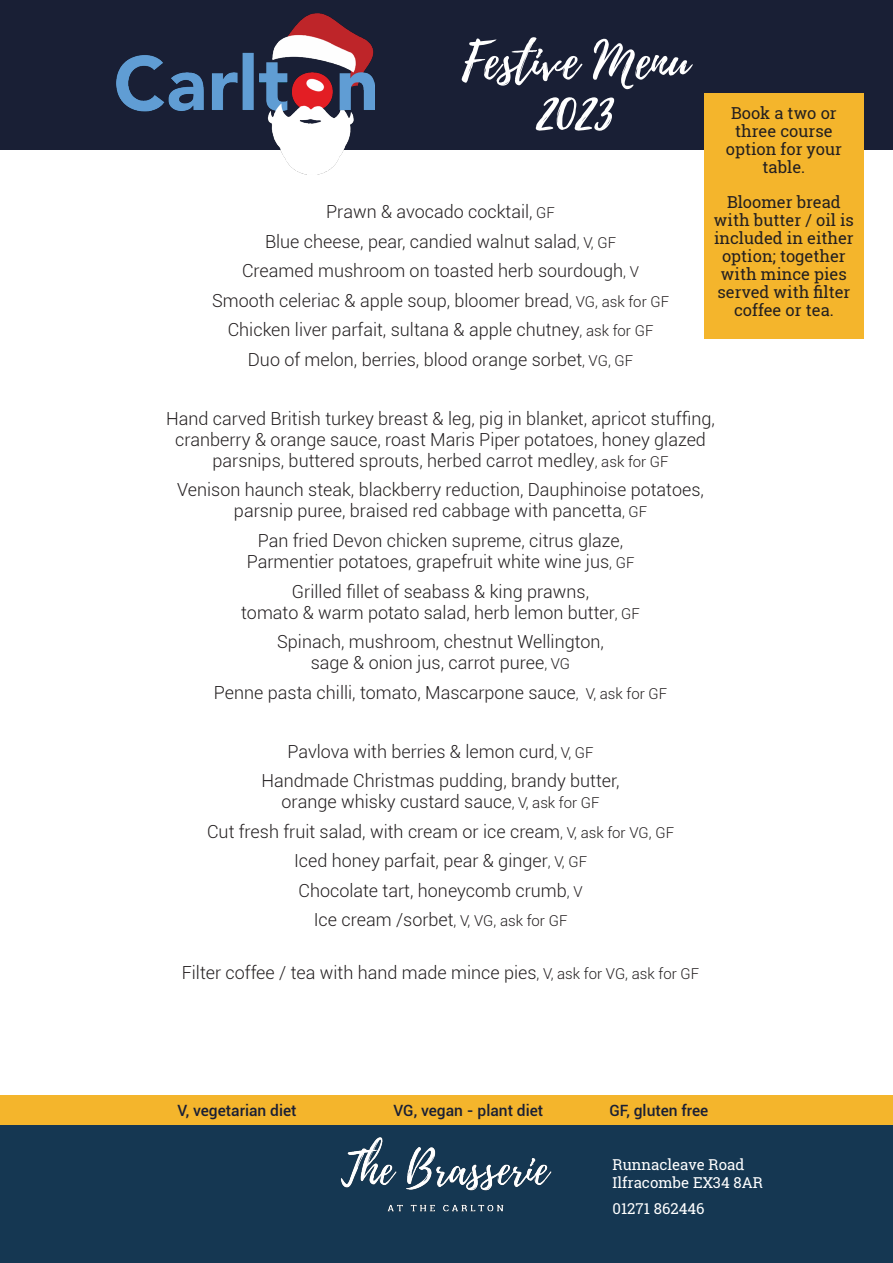
<style>
.page{position:relative;width:893px;height:1263px;background:#fff}
.page>*{position:absolute;margin:0;border:0;box-sizing:border-box;transform-origin:0 0}
.t1{font:51px/48px "Playlist Script";color:#fff;text-align:center}
.t2{font:300 18px/21px "Roboto";color:#231f20;text-align:center}
.t3{font:16.5px/18px "Roboto Slab";color:#231f20;text-align:center}
.t4{font:500 15.6px "Roboto";color:#191f35}
.t5{font:15px/18px "Roboto Slab";color:#fff}
.s1{font-size:15px}
</style>
<div class="page">
<div style="left:0;top:0;width:893px;height:150px;background:#191f35"></div>
<div style="left:0;top:1095px;width:893px;height:31px;background:#f4b52c"></div>
<div style="left:0;top:1125px;width:893px;height:138px;background:#153752"></div>
<img style="left:340px;top:1137px;width:212px;height:75px">
<img style="left:116px;top:14px;width:259px;height:161px">
<div style="left:704px;top:93px;width:160px;height:245px;background:#f4b52c"></div>
<p class="t1" style="left:462px;top:39px;width:229px">Festive Menu<br>2023</p>
<p class="t2" style="left:326px;top:201px;width:230px">Prawn &amp; avocado cocktail, <span class="s1">GF</span></p>
<p class="t2" style="left:265px;top:230px;width:352px">Blue cheese, pear, candied walnut salad<span class="s1">, V, GF</span></p>
<p class="t2" style="left:242px;top:260px;width:398px">Creamed mushroom on toasted herb sourdough<span class="s1">, V</span></p>
<p class="t2" style="left:212px;top:289px;width:458px">Smooth celeriac &amp; apple soup, bloomer bread<span class="s1">, VG, ask for GF</span></p>
<p class="t2" style="left:228px;top:319px;width:427px">Chicken liver parfait, sultana &amp; apple chutney<span class="s1">, ask for GF</span></p>
<p class="t2" style="left:248px;top:348px;width:387px">Duo of melon, berries, blood orange sorbet<span class="s1">, VG, GF</span></p>
<p class="t3" style="left:726px;top:104px;width:118px">Book a two or three course option for your table.</p>
<p class="t3" style="left:714px;top:193px;width:141px">Bloomer bread with butter / oil is included in either option; together with mince pies served with filter coffee or tea.</p>
<p class="t2" style="left:166px;top:407px;width:550px">Hand carved British turkey breast &amp; leg, pig in blanket, apricot stuffing, cranberry &amp; orange sauce, roast Maris Piper potatoes, honey glazed parsnips, buttered sprouts, herbed carrot medley<span class="s1">, ask for GF</span></p>
<p class="t2" style="left:177px;top:479px;width:528px">Venison haunch steak, blackberry reduction, Dauphinoise potatoes, parsnip puree, braised red cabbage with pancetta<span class="s1">, GF</span></p>
<p class="t2" style="left:247px;top:529px;width:389px">Pan fried Devon chicken supreme, citrus glaze,<br>Parmentier potatoes, grapefruit white wine jus<span class="s1">, GF</span></p>
<p class="t2" style="left:241px;top:580px;width:400px">Grilled fillet of seabass &amp; king prawns,<br>tomato &amp; warm potato salad, herb lemon butter<span class="s1">, GF</span></p>
<p class="t2" style="left:277px;top:630px;width:328px">Spinach, mushroom, chestnut Wellington, sage &amp; onion jus, carrot puree<span class="s1">, VG</span></p>
<p class="t2" style="left:214px;top:681px;width:455px">Penne pasta chilli, tomato, Mascarpone sauce<span class="s1">, V, ask for GF</span></p>
<p class="t2" style="left:287px;top:740px;width:308px">Pavlova with berries &amp; lemon curd<span class="s1">, V, GF</span></p>
<p class="t2" style="left:261px;top:769px;width:360px">Handmade Christmas pudding, brandy butter, orange whisky custard sauce<span class="s1">, V, ask for GF</span></p>
<p class="t2" style="left:207px;top:820px;width:468px">Cut fresh fruit salad, with cream or ice cream<span class="s1">, V, ask for VG, GF</span></p>
<p class="t2" style="left:294px;top:849px;width:294px">Iced honey parfait, pear &amp; ginger<span class="s1">, V, GF</span></p>
<p class="t2" style="left:298px;top:879px;width:286px">Chocolate tart, honeycomb crumb<span class="s1">, V</span></p>
<p class="t2" style="left:314px;top:908px;width:255px">Ice cream /sorbet<span class="s1">, V, VG, ask for GF</span></p>
<p class="t2" style="left:182px;top:962px;width:519px">Filter coffee / tea with hand made mince pies<span class="s1">, V, ask for VG, ask for GF</span></p>
<p class="t4" style="left:177px;top:1099px;width:121px">V, vegetarian diet</p>
<p class="t4" style="left:393px;top:1099px;width:151px">VG, vegan - plant diet</p>
<p class="t4" style="left:609px;top:1099px;width:100px">GF, gluten free</p>
<p class="t5" style="left:613px;top:1155px;width:152px">Runnacleave Road<br>Ilfracombe EX34 8AR</p>
<p class="t5" style="left:613px;top:1200px;width:93px">01271 862446</p>
</div>
